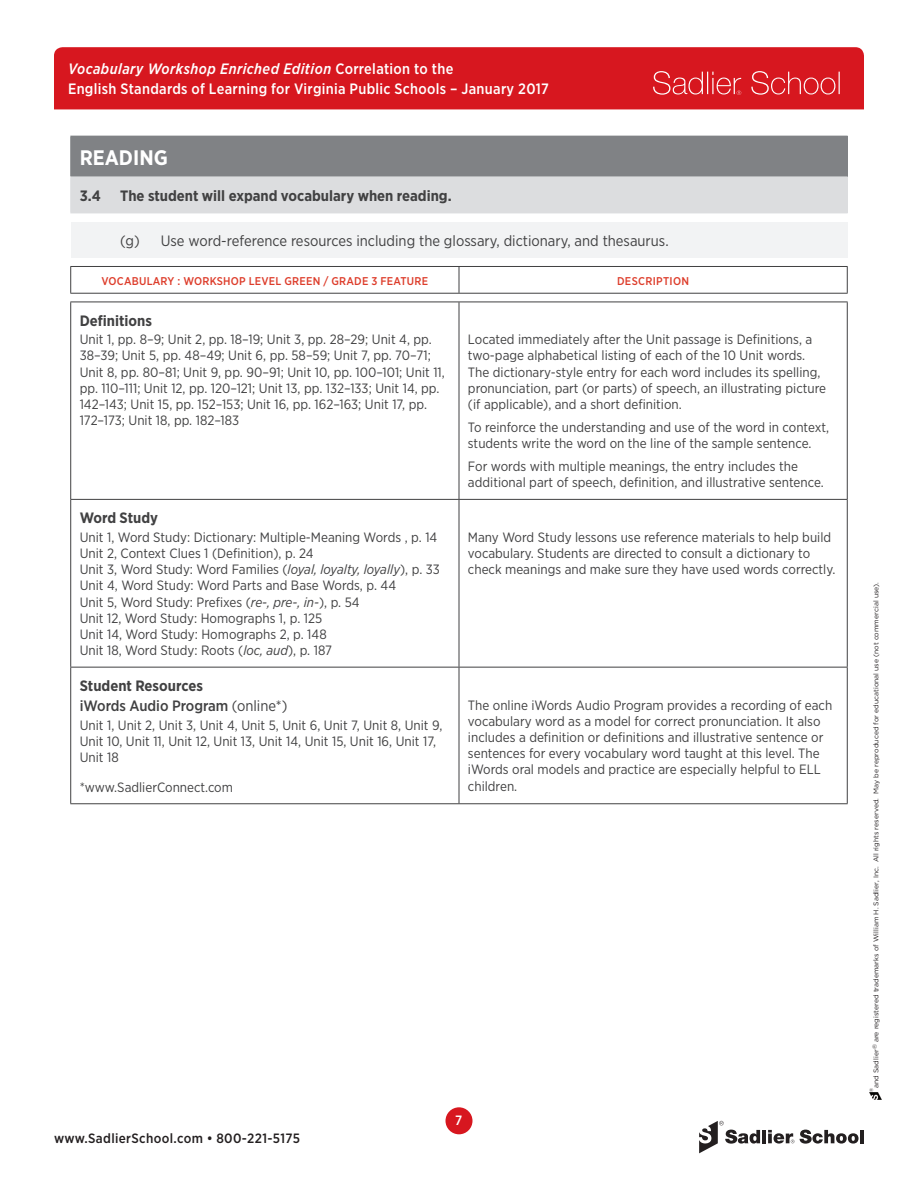
<style>
.page{position:relative;width:918px;height:1188px;background:#fff}
.page>*{position:absolute;margin:0;border:0;box-sizing:border-box;transform-origin:0 0}
.t1{font:700 21px "Gotham Narrow";color:#fff}
.t2{font:500 15px/19.8px "Gotham Narrow";letter-spacing:.02em;color:#fff}
.New_Citations_Header{font:700 15px "Gotham Narrow";color:#414142}
.t3{font:15px "Gotham Narrow";color:#414142}
.New_Citations_Header-2{font:500 15px "Gotham Narrow";color:#414142}
.Description_text{font:13.5px/16.2px "Gotham Narrow";color:#414142}
.Citation_body{font:13.5px/16.2px "Gotham Narrow";color:#414142}
.t4{font:500 13.5px "Gotham Narrow";letter-spacing:.025em;color:#231f20}
.Citation_footnote{font:13.5px "Gotham Narrow";color:#414142}
.t5{font:500 13.5px "Gotham Narrow";color:#fff}
.Table_header{font:500 11.25px "Gotham Narrow";letter-spacing:.02em;color:#dd3c2a}
.t6{font:6.9px "Gotham";color:#231f20}
.t7{font:4.8px "Gotham";color:#231f20}
.s1{font-style:italic}
.s2{font-weight:400}
</style>
<div class="page">
<svg style="left:869px;top:1093px;width:13px;height:7px"></svg>
<svg style="left:699px;top:1121px;width:61px;height:32px"></svg>
<hr style="left:762px;top:1130px;width:4px;height:13px;background:#231f20">
<svg style="left:800px;top:1130px;width:59px;height:14px"></svg>
<hr style="left:860px;top:1130px;width:4px;height:13px;background:#231f20">
<svg style="left:768px;top:1130px;width:26px;height:14px"></svg>
<div style="left:446px;top:1107px;width:27px;height:27px;background:#d7171f;border-radius:50%"></div>
<div style="left:54px;top:47px;width:810px;height:62px;background:#d7171f"></div>
<svg style="left:653px;top:71px;width:88px;height:24px;background:#dd3f45"></svg>
<svg style="left:751px;top:71px;width:89px;height:24px;background:#dc3940"></svg>
<div style="left:71px;top:136px;width:776px;height:41px;background:#808285"></div>
<div style="left:71px;top:177px;width:776px;height:36px;background:#dcdddf"></div>
<hr style="left:70px;top:136px;width:778px;height:1px;background:#808285">
<hr style="left:847px;top:137px;width:1px;height:40px;background:#808285">
<hr style="left:70px;top:137px;width:1px;height:40px;background:#808285">
<hr style="left:70px;top:177px;width:1px;height:36px;background:#dcdddf">
<hr style="left:847px;top:177px;width:1px;height:36px;background:#dcdddf">
<hr style="left:70px;top:213px;width:778px;height:1px;background:#dcdddf">
<div style="left:71px;top:222px;width:776px;height:36px;background:#f2f3f4"></div>
<hr style="left:70px;top:302px;width:389px;height:1px;background:#414142">
<hr style="left:459px;top:302px;width:389px;height:1px;background:#414142">
<hr style="left:70px;top:302px;width:1px;height:197px;background:#414142">
<hr style="left:70px;top:500px;width:1px;height:167px;background:#414142">
<hr style="left:70px;top:266px;width:389px;height:1px;background:#414142">
<hr style="left:459px;top:266px;width:389px;height:1px;background:#414142">
<svg style="left:70px;top:267px;width:1px;height:26px"></svg>
<svg style="left:847px;top:267px;width:1px;height:26px"></svg>
<hr style="left:70px;top:293px;width:389px;height:1px;background:#414142">
<hr style="left:459px;top:293px;width:389px;height:1px;background:#414142">
<hr style="left:70px;top:668px;width:1px;height:135px;background:#414142">
<svg style="left:459px;top:267px;width:1px;height:26px"></svg>
<hr style="left:459px;top:302px;width:1px;height:197px;background:#414142">
<hr style="left:847px;top:302px;width:1px;height:197px;background:#414142">
<hr style="left:459px;top:500px;width:1px;height:167px;background:#414142">
<hr style="left:847px;top:500px;width:1px;height:167px;background:#414142">
<hr style="left:459px;top:668px;width:1px;height:135px;background:#414142">
<hr style="left:847px;top:668px;width:1px;height:135px;background:#414142">
<hr style="left:70px;top:499px;width:389px;height:1px;background:#414142">
<hr style="left:459px;top:499px;width:389px;height:1px;background:#414142">
<hr style="left:70px;top:667px;width:389px;height:1px;background:#414142">
<hr style="left:459px;top:667px;width:389px;height:1px;background:#414142">
<hr style="left:70px;top:803px;width:389px;height:1px;background:#414142">
<hr style="left:459px;top:803px;width:389px;height:1px;background:#414142">
<p class="t2" style="left:68px;top:59px;width:482px"><span class="s1">Vocabulary Workshop Enriched Edition</span> Correlation to the<br>English Standards of Learning for Virginia Public Schools – January 2017</p>
<h1 class="t1" style="left:80px;top:144px;width:90px">READING</h1>
<p class="New_Citations_Header" style="left:80px;top:186px;width:23px">3.4</p>
<p class="New_Citations_Header" style="left:120px;top:186px;width:333px">The student will expand vocabulary when reading.</p>
<p class="t3" style="left:120px;top:231px;width:550px">(g) Use word-reference resources including the glossary, dictionary, and thesaurus.</p>
<p class="Table_header" style="left:102px;top:273px;width:328px">VOCABULARY : WORKSHOP LEVEL GREEN / GRADE 3 FEATURE</p>
<p class="Table_header" style="left:617px;top:273px;width:74px">DESCRIPTION</p>
<p class="New_Citations_Header" style="left:80px;top:311px;width:74px">Definitions</p>
<p class="Citation_body" style="left:80px;top:331px;width:367px">Unit 1, pp. 8–9; Unit 2, pp. 18–19; Unit 3, pp. 28–29; Unit 4, pp.<br>38–39; Unit 5, pp. 48–49; Unit 6, pp. 58–59; Unit 7, pp. 70–71; Unit 8, pp. 80–81; Unit 9, pp. 90–91; Unit 10, pp. 100–101; Unit 11, pp. 110–111; Unit 12, pp. 120–121; Unit 13, pp. 132–133; Unit 14, pp.<br>142–143; Unit 15, pp. 152–153; Unit 16, pp. 162–163; Unit 17, pp.<br>172–173; Unit 18, pp. 182–183</p>
<p class="Description_text" style="left:468px;top:331px;width:360px">Located immediately after the Unit passage is Definitions, a two-page alphabetical listing of each of the 10 Unit words.<br>The dictionary-style entry for each word includes its spelling, pronunciation, part (or parts) of speech, an illustrating picture (if applicable), and a short definition.</p>
<p class="Description_text" style="left:468px;top:419px;width:363px">To reinforce the understanding and use of the word in context, students write the word on the line of the sample sentence.</p>
<p class="Description_text" style="left:468px;top:458px;width:357px">For words with multiple meanings, the entry includes the additional part of speech, definition, and illustrative sentence.</p>
<p class="New_Citations_Header" style="left:80px;top:508px;width:80px">Word Study</p>
<p class="Citation_body" style="left:80px;top:529px;width:359px">Unit 1, Word Study: Dictionary: Multiple-Meaning Words , p. 14</p>
<p class="Citation_body" style="left:80px;top:545px;width:235px">Unit 2, Context Clues 1 (Definition), p. 24</p>
<p class="Citation_body" style="left:80px;top:561px;width:362px">Unit 3, Word Study: Word Families (<span class="s1">loyal, loyalty, loyally</span>), p. 33</p>
<p class="Citation_body" style="left:80px;top:577px;width:318px">Unit 4, Word Study: Word Parts and Base Words, p. 44</p>
<p class="Citation_body" style="left:80px;top:593px;width:281px">Unit 5, Word Study: Prefixes (<span class="s1">re-, pre-, in-</span>), p. 54</p>
<p class="Citation_body" style="left:80px;top:610px;width:244px">Unit 12, Word Study: Homographs 1, p. 125</p>
<p class="Citation_body" style="left:80px;top:626px;width:248px">Unit 14, Word Study: Homographs 2, p. 148</p>
<p class="Citation_body" style="left:80px;top:642px;width:254px">Unit 18, Word Study: Roots (<span class="s1">loc, aud</span>), p. 187</p>
<p class="New_Citations_Header" style="left:80px;top:676px;width:125px">Student Resources</p>
<p class="New_Citations_Header-2" style="left:80px;top:697px;width:209px">iWords Audio Program <span class="s2">(online*)</span></p>
<p class="Citation_body" style="left:80px;top:717px;width:364px">Unit 1, Unit 2, Unit 3, Unit 4, Unit 5, Unit 6, Unit 7, Unit 8, Unit 9,<br>Unit 10, Unit 11, Unit 12, Unit 13, Unit 14, Unit 15, Unit 16, Unit 17,<br>Unit 18</p>
<p class="Citation_footnote" style="left:80px;top:779px;width:155px">*www.SadlierConnect.com</p>
<p class="Description_text" style="left:468px;top:529px;width:369px">Many Word Study lessons use reference materials to help build vocabulary. Students are directed to consult a dictionary to check meanings and make sure they have used words correctly.</p>
<p class="Description_text" style="left:468px;top:696px;width:366px">The online iWords Audio Program provides a recording of each vocabulary word as a model for correct pronunciation. It also includes a definition or definitions and illustrative sentence or sentences for every vocabulary word taught at this level. The iWords oral models and practice are especially helpful to ELL children.</p>
<p class="t4" style="left:54px;top:1129px;width:248px">www.SadlierSchool.com • 800-221-5175</p>
<p class="t5" style="left:455px;top:1112px;width:9px">7</p>
<p class="t6" style="left:872px;top:1088px;width:507px;rotate:-90deg">and Sadlier<sup>®</sup> are registered trademarks of William H. Sadlier, Inc. All rights reserved. May be reproduced for educational use (not commercial use).</p>
<p class="t7" style="left:868px;top:1092px;width:6px;rotate:-90deg">®</p>
</div>
